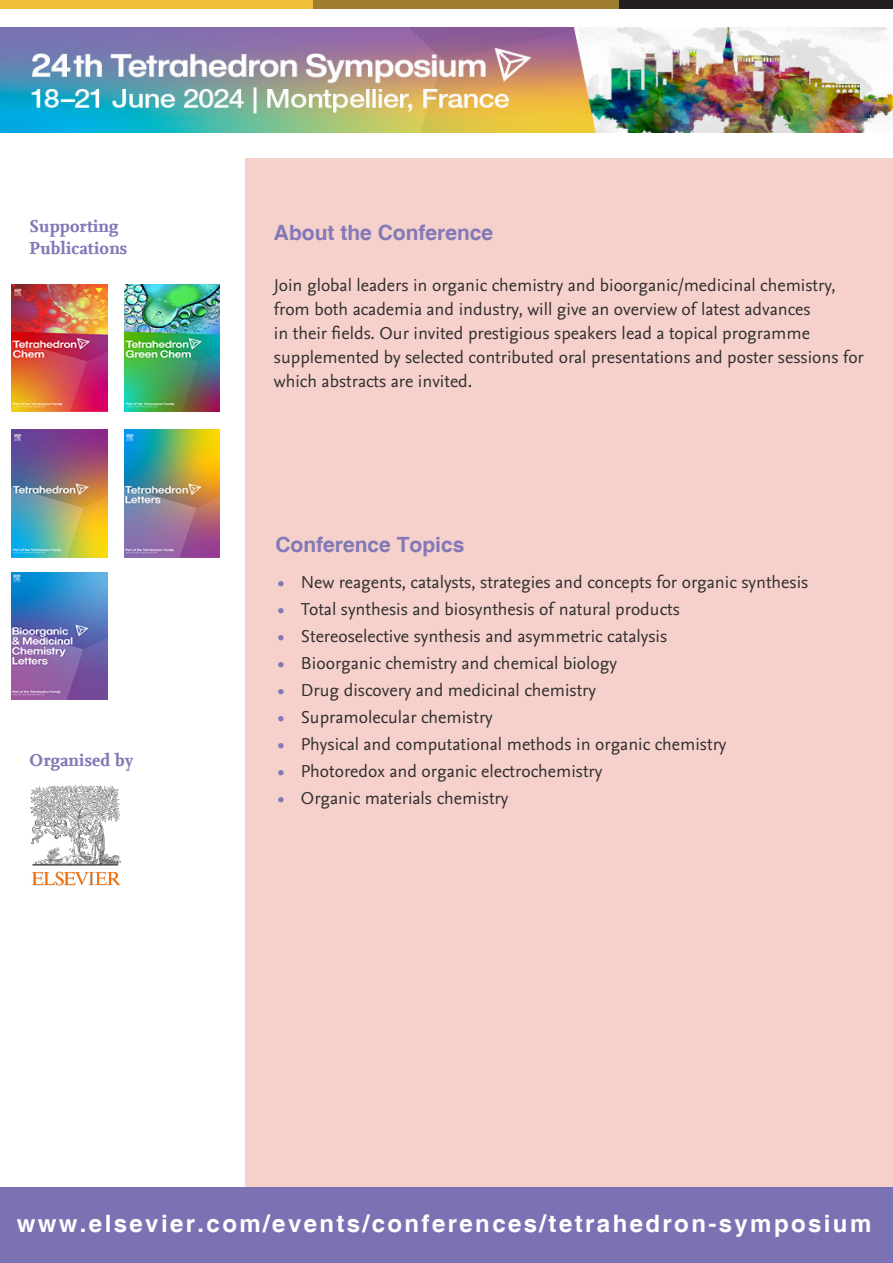
<style>
.page{position:relative;width:893px;height:1263px;background:#fff}
.page>*{position:absolute;margin:0;border:0;box-sizing:border-box;transform-origin:0 0}
.t1{font:700 24px "Helvetica";letter-spacing:.1em;color:#fff}
.t2{font:700 21px "Helvetica";color:#8279b7}
.t3{font:18px "Nexus Sans Pro";color:#312f30}
.t4{font:700 18px "Nexus Serif Offc Pro";color:#8279b7}
.t5{font:700 15px "Nexus Sans Pro";color:#8279b7}
</style>
<div class="page">
<div style="left:245px;top:158px;width:648px;height:1040px;background:#f6d1cb"></div>
<img style="left:30px;top:785px;width:91px;height:101px">
<div style="left:0;top:1187px;width:893px;height:76px;background:#7b72b3"></div>
<div style="left:0;top:0;width:317px;height:9px;background:#f0be38"></div>
<div style="left:313px;top:0;width:580px;height:9px;background:#231f20"></div>
<div style="left:313px;top:0;width:305px;height:9px;background:#9e7e2e"></div>
<img style="left:12px;top:430px;width:95px;height:127px">
<img style="left:125px;top:284px;width:95px;height:127px">
<img style="left:12px;top:284px;width:95px;height:127px">
<img style="left:125px;top:430px;width:95px;height:127px">
<img style="left:12px;top:572px;width:95px;height:127px">
<img style="left:0;top:27px;width:893px;height:105px">
<p class="t4" style="left:29px;top:213px;width:91px">Supporting</p>
<p class="t4" style="left:29px;top:235px;width:100px">Publications</p>
<p class="t4" style="left:29px;top:747px;width:106px">Organised by</p>
<p class="t2" style="left:274px;top:220px;width:221px">About the Conference</p>
<p class="t3" style="left:274px;top:272px;width:563px">Join global leaders in organic chemistry and bioorganic/medicinal chemistry,</p>
<p class="t3" style="left:274px;top:296px;width:538px">from both academia and industry, will give an overview of latest advances</p>
<p class="t3" style="left:274px;top:320px;width:537px">in their fields. Our invited prestigious speakers lead a topical programme</p>
<p class="t3" style="left:274px;top:344px;width:591px">supplemented by selected contributed oral presentations and poster sessions for</p>
<p class="t3" style="left:274px;top:368px;width:200px">which abstracts are invited.</p>
<p class="t2" style="left:275px;top:531px;width:191px">Conference Topics</p>
<p class="t3" style="left:301px;top:568px;width:509px">New reagents, catalysts, strategies and concepts for organic synthesis</p>
<p class="t3" style="left:301px;top:595px;width:380px">Total synthesis and biosynthesis of natural products</p>
<p class="t3" style="left:301px;top:622px;width:368px">Stereoselective synthesis and asymmetric catalysis</p>
<p class="t3" style="left:301px;top:649px;width:317px">Bioorganic chemistry and chemical biology</p>
<p class="t3" style="left:301px;top:676px;width:297px">Drug discovery and medicinal chemistry</p>
<p class="t3" style="left:301px;top:703px;width:193px">Supramolecular chemistry</p>
<p class="t3" style="left:301px;top:730px;width:427px">Physical and computational methods in organic chemistry</p>
<p class="t3" style="left:301px;top:757px;width:303px">Photoredox and organic electrochemistry</p>
<p class="t3" style="left:301px;top:784px;width:209px">Organic materials chemistry</p>
<p class="t5" style="left:278px;top:571px;width:8px">•</p>
<p class="t5" style="left:278px;top:598px;width:8px">•</p>
<p class="t5" style="left:278px;top:625px;width:8px">•</p>
<p class="t5" style="left:278px;top:652px;width:8px">•</p>
<p class="t5" style="left:278px;top:679px;width:8px">•</p>
<p class="t5" style="left:278px;top:706px;width:8px">•</p>
<p class="t5" style="left:278px;top:733px;width:8px">•</p>
<p class="t5" style="left:278px;top:760px;width:8px">•</p>
<p class="t5" style="left:278px;top:787px;width:8px">•</p>
<p class="t1" style="left:17px;top:1209px;width:856px">www.elsevier.com/events/conferences/tetrahedron-symposium</p>
</div>
